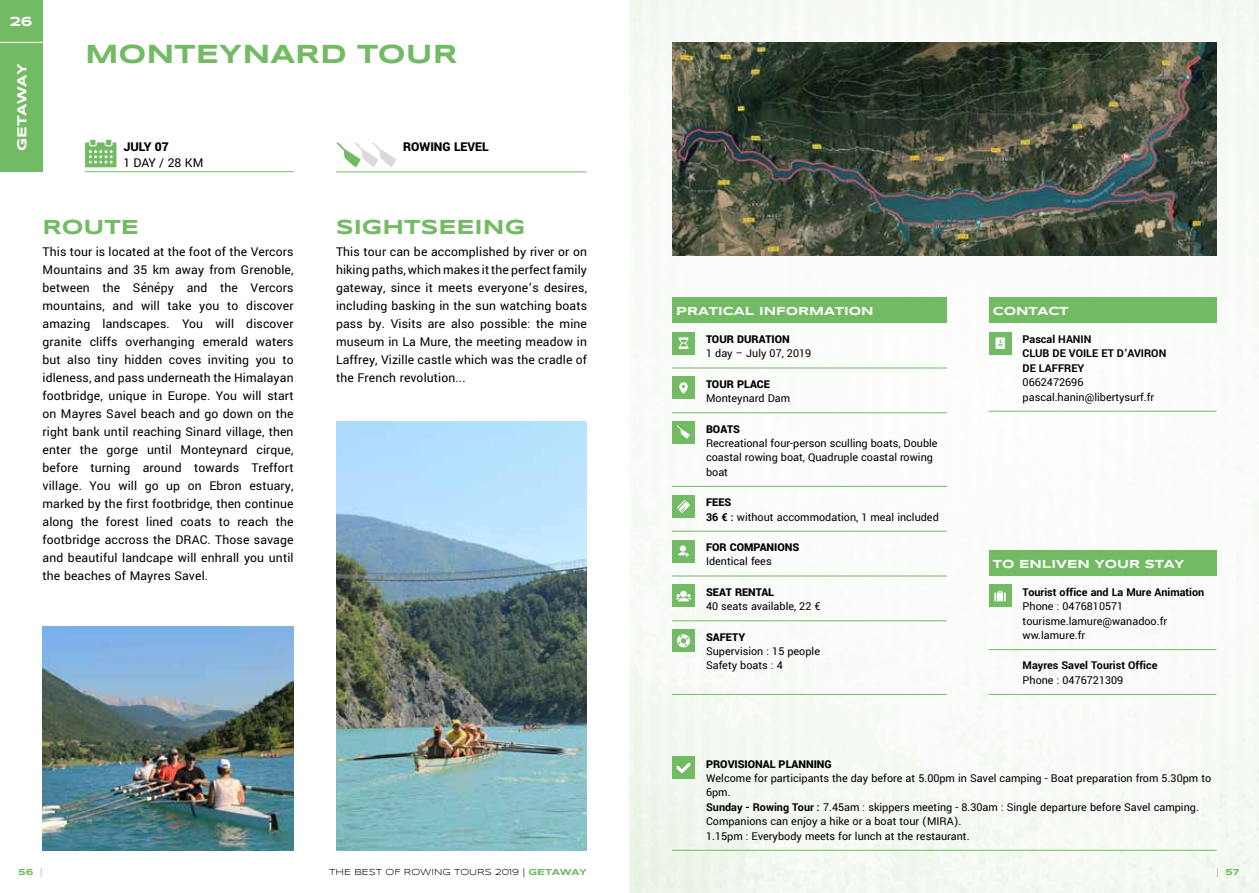
<style>
.page{position:relative;width:1259px;height:893px;background:#fff}
.page>*{position:absolute;margin:0;border:0;box-sizing:border-box;transform-origin:0 0}
.t1{font:700 27px "Syncopate";color:#73ba64}
.t2{font:700 21px "Syncopate";color:#73ba64}
.t3{font:13.5px/18px "Yantramanav";letter-spacing:.01em;color:#000;text-align:justify}
.t4{font:900 13.5px "Yantramanav";color:#000}
.t5{font:700 13.5px "Syncopate";letter-spacing:-.02em;color:#fff}
.t6{font:12px/14.4px "Yantramanav";color:#000}
.t7{font:700 12px/14.4px "Yantramanav";color:#000}
.t8{font:900 12px "Yantramanav";color:#000}
.t9{font:700 12px "Syncopate";color:#fff}
.t10{font:9px "Syncopate";color:#000}
.t11{font:700 9px "Syncopate";color:#73ba64}
.s1{font-weight:900}
.s2{font-weight:700}
.s3{font-weight:400}
.s4{font-weight:700;color:#73ba64}
</style>
<div class="page">
<img style="left:629px;top:0;width:630px;height:893px">
<div style="left:0;top:43px;width:43px;height:129px;background:#73ba64"></div>
<div style="left:0;top:0;width:43px;height:43px;background:#73ba64"></div>
<hr style="left:0;top:42px;width:57px;height:1px;background:#fff">
<hr style="left:85px;top:171px;width:208px;height:1px;background:#73ba64">
<svg style="left:85px;top:140px;width:31px;height:27px"></svg>
<hr style="left:336px;top:172px;width:250px;height:1px;background:#73ba64">
<svg style="left:336px;top:143px;width:60px;height:24px"></svg>
<div style="left:672px;top:298px;width:274px;height:25px;background:#73ba64"></div>
<hr style="left:672px;top:368px;width:34px;height:1px;background:#73ba64">
<hr style="left:706px;top:368px;width:240px;height:1px;background:#73ba64">
<hr style="left:672px;top:412px;width:34px;height:1px;background:#73ba64">
<hr style="left:706px;top:412px;width:240px;height:1px;background:#73ba64">
<hr style="left:672px;top:486px;width:34px;height:1px;background:#73ba64">
<hr style="left:706px;top:486px;width:240px;height:1px;background:#73ba64">
<hr style="left:672px;top:531px;width:34px;height:1px;background:#73ba64">
<hr style="left:706px;top:531px;width:240px;height:1px;background:#73ba64">
<hr style="left:672px;top:576px;width:34px;height:1px;background:#73ba64">
<hr style="left:706px;top:576px;width:240px;height:1px;background:#73ba64">
<hr style="left:672px;top:621px;width:34px;height:1px;background:#73ba64">
<hr style="left:706px;top:621px;width:240px;height:1px;background:#73ba64">
<hr style="left:672px;top:694px;width:34px;height:1px;background:#73ba64">
<hr style="left:706px;top:694px;width:240px;height:1px;background:#73ba64">
<div style="left:672px;top:332px;width:23px;height:23px;background:#73ba64"></div>
<svg style="left:679px;top:337px;width:9px;height:12px"></svg>
<div style="left:672px;top:376px;width:23px;height:23px;background:#73ba64"></div>
<svg style="left:679px;top:382px;width:9px;height:12px"></svg>
<div style="left:672px;top:421px;width:23px;height:23px;background:#73ba64"></div>
<svg style="left:676px;top:425px;width:14px;height:14px"></svg>
<div style="left:672px;top:495px;width:23px;height:23px;background:#73ba64"></div>
<svg style="left:677px;top:500px;width:13px;height:13px"></svg>
<div style="left:672px;top:540px;width:23px;height:23px;background:#73ba64"></div>
<svg style="left:678px;top:545px;width:11px;height:12px"></svg>
<div style="left:672px;top:584px;width:23px;height:23px;background:#73ba64"></div>
<svg style="left:675px;top:591px;width:16px;height:10px"></svg>
<div style="left:672px;top:629px;width:23px;height:23px;background:#73ba64"></div>
<svg style="left:677px;top:634px;width:13px;height:14px"></svg>
<div style="left:988px;top:298px;width:228px;height:25px;background:#73ba64"></div>
<hr style="left:988px;top:411px;width:34px;height:1px;background:#73ba64">
<hr style="left:1022px;top:411px;width:194px;height:1px;background:#73ba64">
<div style="left:988px;top:332px;width:23px;height:23px;background:#73ba64"></div>
<svg style="left:995px;top:337px;width:10px;height:12px"></svg>
<div style="left:988px;top:550px;width:228px;height:26px;background:#73ba64"></div>
<hr style="left:988px;top:649px;width:34px;height:1px;background:#73ba64">
<hr style="left:1022px;top:649px;width:194px;height:1px;background:#73ba64">
<hr style="left:988px;top:694px;width:34px;height:1px;background:#73ba64">
<hr style="left:1022px;top:694px;width:194px;height:1px;background:#73ba64">
<div style="left:988px;top:584px;width:23px;height:23px;background:#73ba64"></div>
<svg style="left:994px;top:591px;width:11px;height:10px"></svg>
<hr style="left:672px;top:850px;width:34px;height:1px;background:#73ba64">
<hr style="left:706px;top:850px;width:510px;height:1px;background:#73ba64">
<div style="left:672px;top:756px;width:23px;height:23px;background:#73ba64"></div>
<svg style="left:676px;top:762px;width:15px;height:11px"></svg>
<img style="left:672px;top:43px;width:544px;height:212px">
<img style="left:336px;top:421px;width:251px;height:429px">
<img style="left:43px;top:627px;width:250px;height:223px">
<p class="t5" style="left:10px;top:13px;width:24px">26</p>
<p class="t5" style="left:13px;top:151px;width:89px;rotate:-90deg">GETAWAY</p>
<h1 class="t1" style="left:85px;top:37px;width:374px">MONTEYNARD TOUR</h1>
<p class="t4" style="left:123px;top:138px;width:47px">JULY 07</p>
<p class="t3" style="left:123px;top:154px;width:82px">1 DAY / 28 KM</p>
<p class="t4" style="left:403px;top:139px;width:87px">ROWING LEVEL</p>
<h2 class="t2" style="left:43px;top:214px;width:98px">ROUTE</h2>
<p class="t3" style="left:43px;top:243px;width:253px">This tour is located at the foot of the Vercors Mountains and 35 km away from Grenoble, between the Sénépy and the Vercors mountains, and will take you to discover amazing landscapes. You will discover granite cliffs overhanging emerald waters but also tiny hidden coves inviting you to idleness, and pass underneath the Himalayan footbridge, unique in Europe. You will start on Mayres Savel beach and go down on the right bank until reaching Sinard village, then enter the gorge until Monteynard cirque, before turning around towards Treffort village. You will go up on Ebron estuary, marked by the first footbridge, then continue along the forest lined coats to reach the footbridge accross the DRAC. Those savage and beautiful landcape will enhrall you until the beaches of Mayres Savel.</p>
<h2 class="t2" style="left:336px;top:214px;width:191px">SIGHTSEEING</h2>
<p class="t3" style="left:336px;top:243px;width:253px">This tour can be accomplished by river or on hiking paths, which makes it the perfect family gateway, since it meets everyone’s desires, including basking in the sun watching boats pass by. Visits are also possible: the mine museum in La Mure, the meeting meadow in Laffrey, Vizille castle which was the cradle of the French revolution...</p>
<p class="t9" style="left:676px;top:303px;width:199px">PRATICAL INFORMATION</p>
<p class="t8" style="left:706px;top:332px;width:85px">TOUR DURATION</p>
<p class="t6" style="left:706px;top:347px;width:107px">1 day – July 07, 2019</p>
<p class="t8" style="left:706px;top:376px;width:65px">TOUR PLACE</p>
<p class="t6" style="left:706px;top:391px;width:86px">Monteynard Dam</p>
<p class="t8" style="left:706px;top:421px;width:35px">BOATS</p>
<p class="t6" style="left:706px;top:436px;width:233px">Recreational four-person sculling boats, Double coastal rowing boat, Quadruple coastal rowing boat</p>
<p class="t6" style="left:706px;top:495px;width:234px"><span class="s1">FEES<br></span><span class="s2">36 € :</span> without accommodation, 1 meal included</p>
<p class="t8" style="left:706px;top:540px;width:95px">FOR COMPANIONS</p>
<p class="t6" style="left:706px;top:555px;width:67px">Identical fees</p>
<p class="t8" style="left:706px;top:584px;width:70px">SEAT RENTAL</p>
<p class="t6" style="left:706px;top:599px;width:116px">40 seats available, 22 €</p>
<p class="t8" style="left:706px;top:629px;width:41px">SAFETY</p>
<p class="t6" style="left:706px;top:644px;width:115px">Supervision : 15 people<br>Safety boats : 4</p>
<p class="t9" style="left:993px;top:303px;width:77px">CONTACT</p>
<p class="t7" style="left:1022px;top:332px;width:145px">Pascal HANIN<br>CLUB DE VOILE ET D’AVIRON<br>DE LAFFREY</p>
<p class="t6" style="left:1022px;top:375px;width:133px">0662472696 pascal.hanin@libertysurf.fr</p>
<p class="t9" style="left:993px;top:556px;width:193px">TO ENLIVEN YOUR STAY</p>
<p class="t7" style="left:1022px;top:585px;width:183px">Tourist office and La Mure Animation</p>
<p class="t6" style="left:1022px;top:599px;width:146px">Phone : 0476810571 tourisme.lamure@wanadoo.fr ww.lamure.fr</p>
<p class="t7" style="left:1022px;top:659px;width:136px">Mayres Savel Tourist Office</p>
<p class="t6" style="left:1022px;top:673px;width:102px">Phone : 0476721309</p>
<p class="t8" style="left:706px;top:756px;width:127px">PROVISIONAL PLANNING</p>
<p class="t6" style="left:706px;top:771px;width:507px">Welcome for participants the day before at 5.00pm in Savel camping - Boat preparation from 5.30pm to 6pm.<br><span class="s2">Sunday - Rowing Tour :</span> 7.45am : skippers meeting - 8.30am : Single departure before Savel camping.<br>Companions can enjoy a hike or a boat tour (MIRA).<br>1.15pm : Everybody meets for lunch at the restaurant.</p>
<p class="t11" style="left:18px;top:866px;width:26px">56 <span class="s3">|</span></p>
<p class="t10" style="left:329px;top:867px;width:259px">THE BEST OF ROWING TOURS 2019 | <span class="s4">GETAWAY</span></p>
<p class="t11" style="left:1216px;top:866px;width:24px"><span class="s3">|</span> 57</p>
</div>
